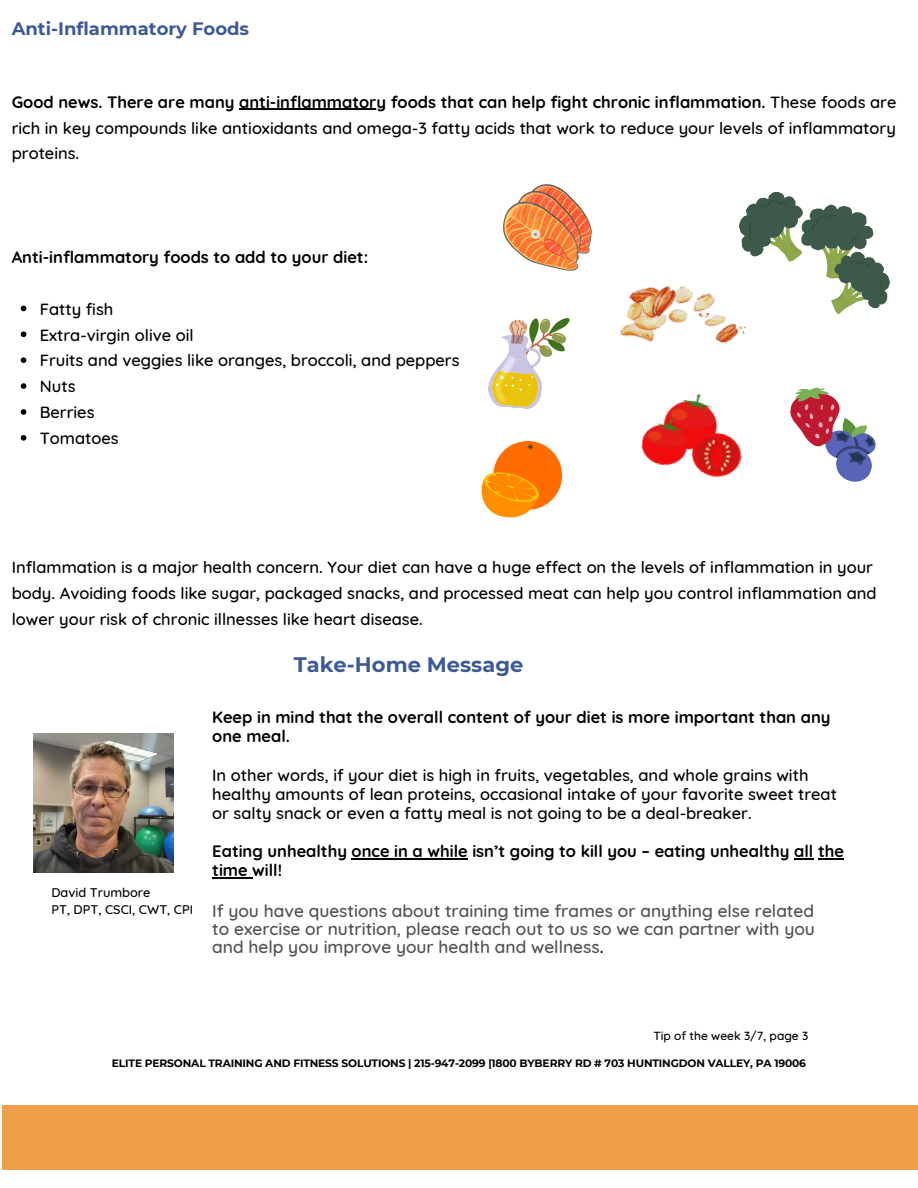
<style>
.page{position:relative;width:918px;height:1188px;background:#fff}
.page>*{position:absolute;margin:0;border:0;box-sizing:border-box;transform-origin:0 0}
.t1{font:700 21px "Montserrat";color:#3d5a98}
.t2{font:700 18px "Montserrat";color:#3d5a98}
.t3{font:500 17.4px/18px "Quicksand";color:#4f524e;text-align:justify}
.t4{font:500 16.5px/25.8px "Quicksand";color:#000}
.t5{font:700 16.5px/19.2px "Quicksand";color:#000}
.t6{font:500 12.75px "Quicksand";color:#000}
.t7{font:500 12px "Quicksand";color:#000}
.t8{font:700 10.65px "Montserrat";letter-spacing:-.015em;color:#000}
.s1{font-weight:700}
.s2{color:#000}
</style>
<div class="page">
<img style="left:34px;top:733px;width:139px;height:140px">
<div style="left:2px;top:1106px;width:916px;height:64px;background:#ef9e4a"></div>
<svg style="left:21px;top:306px;width:5px;height:5px"></svg>
<svg style="left:21px;top:332px;width:5px;height:5px"></svg>
<svg style="left:21px;top:357px;width:5px;height:6px"></svg>
<svg style="left:21px;top:383px;width:5px;height:6px"></svg>
<svg style="left:21px;top:409px;width:5px;height:6px"></svg>
<svg style="left:21px;top:435px;width:5px;height:6px"></svg>
<hr style="left:239px;top:109px;width:147px;height:1px;background:#000">
<img style="left:504px;top:184px;width:88px;height:87px">
<img style="left:620px;top:285px;width:126px;height:59px">
<svg style="left:481px;top:441px;width:82px;height:77px"></svg>
<img style="left:641px;top:394px;width:101px;height:84px">
<svg style="left:488px;top:318px;width:82px;height:91px"></svg>
<svg style="left:735px;top:192px;width:155px;height:123px"></svg>
<svg style="left:790px;top:387px;width:86px;height:95px"></svg>
<hr style="left:352px;top:858px;width:116px;height:1px;background:#000">
<svg style="left:794px;top:858px;width:50px;height:1px"></svg>
<hr style="left:212px;top:877px;width:40px;height:1px;background:#000">
<p class="t2" style="left:12px;top:18px;width:239px">Anti-Inflammatory Foods</p>
<p class="t4" style="left:12px;top:89px;width:886px;text-align:justify"><span class="s1">Good news. There are many anti-inflammatory foods that can help fight chronic inflammation.</span> These foods are rich in key compounds like antioxidants and omega-3 fatty acids that work to reduce your levels of inflammatory proteins.</p>
<p class="t5" style="left:12px;top:247px;width:358px">Anti-inflammatory foods to add to your diet:</p>
<p class="t4" style="left:40px;top:296px;width:75px">Fatty fish</p>
<p class="t4" style="left:40px;top:321px;width:155px">Extra-virgin olive oil</p>
<p class="t4" style="left:40px;top:347px;width:421px">Fruits and veggies like oranges, broccoli, and peppers</p>
<p class="t4" style="left:40px;top:373px;width:37px">Nuts</p>
<p class="t4" style="left:40px;top:399px;width:56px">Berries</p>
<p class="t4" style="left:40px;top:425px;width:80px">Tomatoes</p>
<p class="t4" style="left:12px;top:554px;width:867px">Inflammation is a major health concern. Your diet can have a huge effect on the levels of inflammation in your body. Avoiding foods like sugar, packaged snacks, and processed meat can help you control inflammation and lower your risk of chronic illnesses like heart disease.</p>
<p class="t1" style="left:294px;top:651px;width:231px">Take-Home Message</p>
<p class="t5" style="left:212px;top:707px;width:620px">Keep in mind that the overall content of your diet is more important than any one meal.</p>
<p class="t4" style="left:212px;top:765px;width:626px;line-height:19.2px">In other words, if your diet is high in fruits, vegetables, and whole grains with healthy amounts of lean proteins, occasional intake of your favorite sweet treat or salty snack or even a fatty meal is not going to be a deal-breaker.</p>
<p class="t5" style="left:212px;top:841px;width:633px">Eating unhealthy once in a while isn’t going to kill you – eating unhealthy all the time will!</p>
<p class="t6" style="left:51px;top:884px;width:101px">David Trumbore</p>
<p class="t6" style="left:51px;top:902px;width:143px">PT, DPT, CSCI, CWT, CPI</p>
<p class="t3" style="left:212px;top:902px;width:604px">If you have questions about training time frames or anything else related to exercise or nutrition, please reach out to us so we can partner with you and help you improve your health and wellness<span class="s2">.</span></p>
<p class="t7" style="left:653px;top:1028px;width:156px">Tip of the week 3/7, page 3</p>
<p class="t8" style="left:112px;top:1057px;width:696px">ELITE PERSONAL TRAINING AND FITNESS SOLUTIONS | 215-947-2099 |1800 BYBERRY RD # 703 HUNTINGDON VALLEY, PA 19006</p>
</div>
